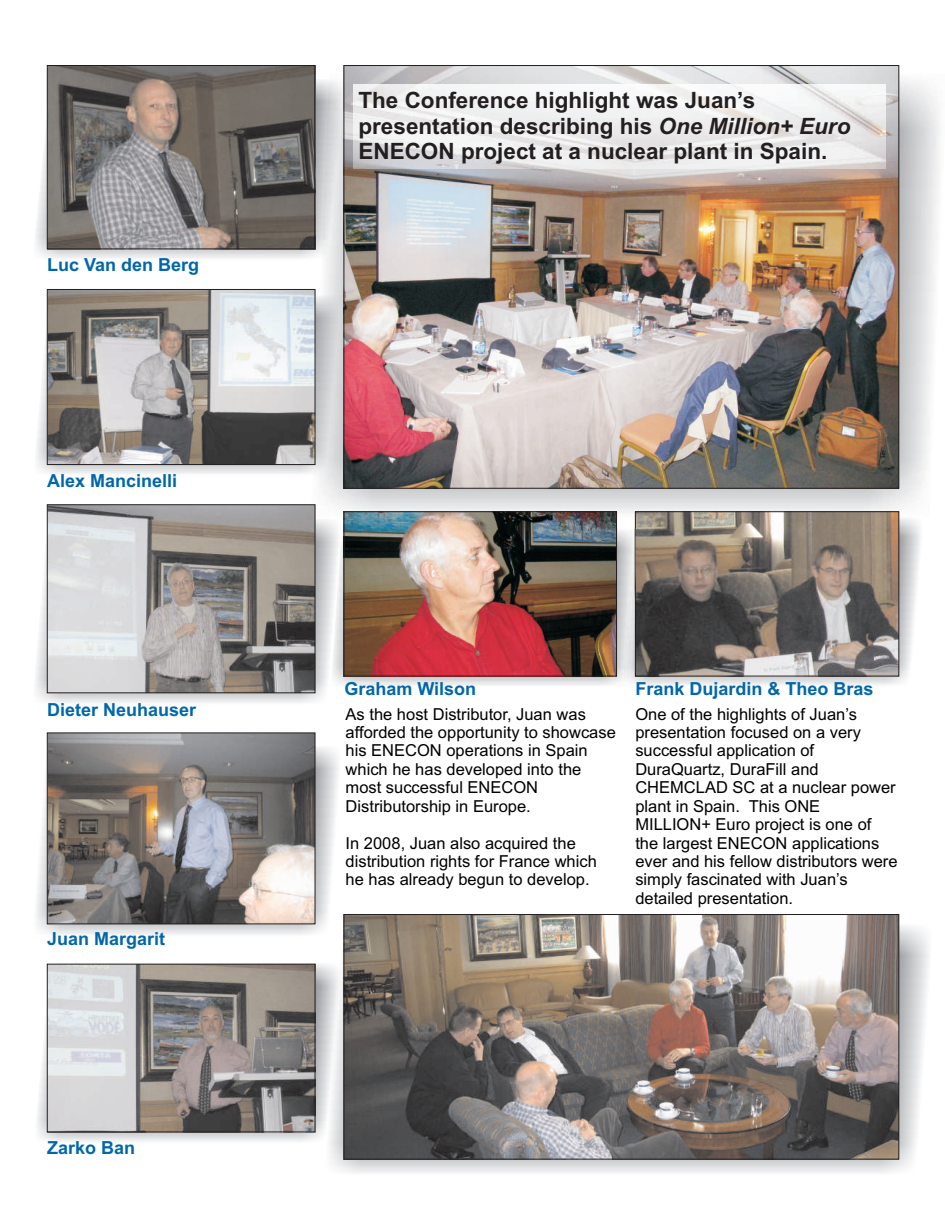
<style>
.page{position:relative;width:945px;height:1215px;background:#fff}
.page>*{position:absolute;margin:0;border:0;box-sizing:border-box;transform-origin:0 0}
.t1{font:700 22.5px/25.2px "Arial";color:#231f20}
.t2{font:700 18px "Arial";color:#0067aa}
.t3{font:16.5px/18.5px "Arial";color:#000}
.s1{font-style:italic}
</style>
<div class="page">
<img style="left:35px;top:79px;width:276px;height:179px">
<img style="left:49px;top:67px;width:264px;height:180px">
<img style="left:311px;top:73px;width:629px;height:444px">
<img style="left:346px;top:67px;width:551px;height:419px">
<img style="left:36px;top:295px;width:307px;height:182px">
<img style="left:49px;top:291px;width:264px;height:172px">
<img style="left:35px;top:519px;width:309px;height:184px">
<img style="left:49px;top:507px;width:264px;height:184px">
<img style="left:37px;top:963px;width:287px;height:178px">
<img style="left:49px;top:966px;width:264px;height:164px">
<img style="left:36px;top:746px;width:302px;height:189px">
<img style="left:49px;top:735px;width:264px;height:187px">
<img style="left:324px;top:922px;width:605px;height:251px">
<img style="left:346px;top:916px;width:551px;height:241px">
<img style="left:622px;top:516px;width:303px;height:169px">
<img style="left:637px;top:514px;width:260px;height:160px">
<div style="left:47px;top:65px;width:268px;height:184px;border:1px solid #231f20"></div>
<div style="left:47px;top:289px;width:268px;height:176px;border:1px solid #231f20"></div>
<div style="left:47px;top:505px;width:268px;height:188px;border:1px solid #231f20"></div>
<div style="left:47px;top:733px;width:268px;height:191px;border:1px solid #231f20"></div>
<div style="left:47px;top:964px;width:268px;height:168px;border:1px solid #231f20"></div>
<div style="left:344px;top:914px;width:555px;height:245px;border:1px solid #231f20"></div>
<div style="left:635px;top:512px;width:264px;height:164px;border:1px solid #231f20"></div>
<img style="left:331px;top:529px;width:308px;height:157px">
<img style="left:346px;top:514px;width:269px;height:160px">
<div style="left:344px;top:512px;width:273px;height:164px;border:1px solid #231f20"></div>
<img style="left:353px;top:84px;width:532px;height:85px">
<p class="t2" style="left:47px;top:258px;width:154px">Luc Van den Berg</p>
<p class="t2" style="left:47px;top:474px;width:132px">Alex Mancinelli</p>
<p class="t2" style="left:47px;top:703px;width:151px">Dieter Neuhauser</p>
<p class="t2" style="left:47px;top:932px;width:120px">Juan Margarit</p>
<p class="t2" style="left:47px;top:1141px;width:90px">Zarko Ban</p>
<h1 class="t1" style="left:358px;top:90px;width:493px">The Conference highlight was Juan’s presentation describing his <span class="s1">One Million+ Euro<br></span>ENECON project at a nuclear plant in Spain.</h1>
<p class="t2" style="left:344px;top:682px;width:133px">Graham Wilson</p>
<p class="t2" style="left:635px;top:682px;width:240px">Frank Dujardin &amp; Theo Bras</p>
<p class="t3" style="left:346px;top:706px;width:272px">As the host Distributor, Juan was afforded the opportunity to showcase his ENECON operations in Spain which he has developed into the most successful ENECON<br>Distributorship in Europe.</p>
<p class="t3" style="left:346px;top:835px;width:253px">In 2008, Juan also acquired the distribution rights for France which he has already begun to develop.</p>
<p class="t3" style="left:635px;top:706px;width:264px">One of the highlights of Juan’s presentation focused on a very successful application of<br>DuraQuartz, DuraFill and<br>CHEMCLAD SC at a nuclear power plant in Spain. This ONE<br>MILLION+ Euro project is one of the largest ENECON applications ever and his fellow distributors were simply fascinated with Juan’s detailed presentation.</p>
</div>
